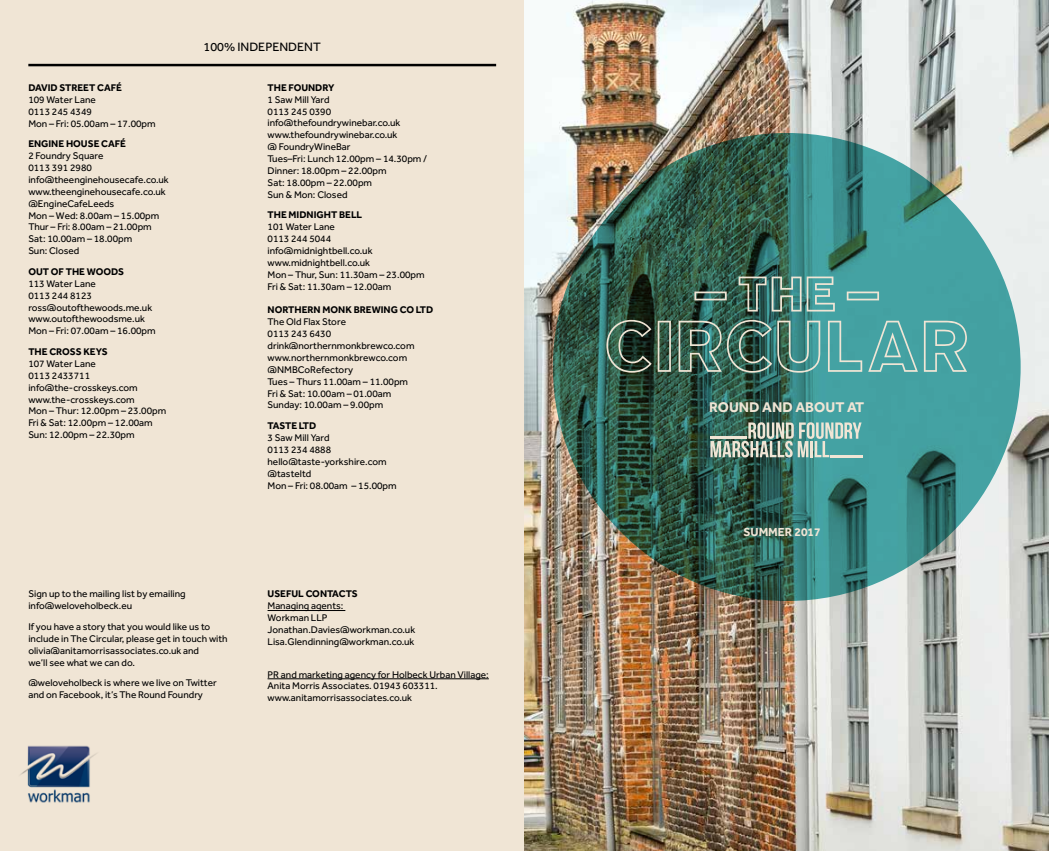
<style>
.page{position:relative;width:1049px;height:851px;background:#fff}
.page>*{position:absolute;margin:0;border:0;box-sizing:border-box;transform-origin:0 0}
.t1{font:700 14.5px "Effra";color:#f0e5d5}
.t2{font:12.5px "Effra";color:#000}
.t3{font:700 12px "Effra";color:#f0e5d5}
.t4{font:10px/11.9px "Effra";color:#000}
.t5{font:700 10px "Effra";color:#000}
</style>
<div class="page">
<div style="left:0;top:0;width:1049px;height:850px;background:#f0e5d5"></div>
<img style="left:524px;top:0;width:525px;height:850px">
<svg style="left:553px;top:133px;width:467px;height:468px;background:#36756d"></svg>
<hr style="left:268px;top:610px;width:77px;height:1px;background:#000">
<hr style="left:268px;top:678px;width:221px;height:1px;background:#000">
<hr style="left:28px;top:64px;width:468px;height:2px;background:#000">
<img style="left:20px;top:745px;width:77px;height:58px">
<svg style="left:710px;top:422px;width:151px;height:35px"></svg>
<hr style="left:710px;top:436px;width:36px;height:2px;background:#f0e5d5">
<hr style="left:831px;top:455px;width:32px;height:2px;background:#f0e5d5">
<svg style="left:694px;top:291px;width:33px;height:9px"></svg>
<svg style="left:739px;top:276px;width:27px;height:35px"></svg>
<svg style="left:772px;top:276px;width:29px;height:35px"></svg>
<svg style="left:807px;top:276px;width:28px;height:35px"></svg>
<svg style="left:847px;top:291px;width:32px;height:9px"></svg>
<svg style="left:606px;top:320px;width:46px;height:52px;background:#3e5345"></svg>
<img style="left:678px;top:320px;width:142px;height:52px">
<svg style="left:828px;top:321px;width:34px;height:51px;background:#5facaa"></svg>
<svg style="left:658px;top:321px;width:13px;height:51px"></svg>
<svg style="left:868px;top:321px;width:50px;height:51px;background:#5eabaa"></svg>
<svg style="left:924px;top:321px;width:43px;height:51px;background:#66afac"></svg>
<p class="t5" style="left:28px;top:81px;width:95px">DAVID STREET CAFÉ</p>
<p class="t4" style="left:28px;top:93px;width:129px">109 Water Lane<br>0113 245 4349<br>Mon – Fri: 05.00am – 17.00pm</p>
<p class="t5" style="left:28px;top:138px;width:99px">ENGINE HOUSE CAFÉ</p>
<p class="t4" style="left:28px;top:150px;width:142px">2 Foundry Square<br>0113 391 2980 info@theenginehousecafe.co.uk www.theenginehousecafe.co.uk @EngineCafeLeeds<br>Mon – Wed: 8.00am – 15.00pm<br>Thur – Fri: 8.00am – 21.00pm<br>Sat: 10.00am – 18.00pm<br>Sun: Closed</p>
<p class="t5" style="left:28px;top:265px;width:97px">OUT OF THE WOODS</p>
<p class="t4" style="left:28px;top:277px;width:129px">113 Water Lane<br>0113 244 8123 ross@outofthewoods.me.uk www.outofthewoodsme.uk<br>Mon – Fri: 07.00am – 16.00pm</p>
<p class="t5" style="left:28px;top:345px;width:81px">THE CROSS KEYS</p>
<p class="t4" style="left:28px;top:357px;width:139px">107 Water Lane<br>0113 2433711 info@the-crosskeys.com www.the-crosskeys.com<br>Mon – Thur: 12.00pm – 23.00pm<br>Fri &amp; Sat: 12.00pm – 12.00am<br>Sun: 12.00pm – 22.30pm</p>
<p class="t2" style="left:204px;top:39px;width:119px">100% INDEPENDENT</p>
<p class="t5" style="left:268px;top:81px;width:68px">THE FOUNDRY</p>
<p class="t4" style="left:268px;top:93px;width:161px">1 Saw Mill Yard<br>0113 245 0390 info@thefoundrywinebar.co.uk www.thefoundrywinebar.co.uk<br>@ FoundryWineBar<br>Tues–Fri: Lunch 12.00pm – 14.30pm /<br>Dinner: 18.00pm – 22.00pm<br>Sat: 18.00pm – 22.00pm<br>Sun &amp; Mon: Closed</p>
<p class="t5" style="left:268px;top:209px;width:96px">THE MIDNIGHT BELL</p>
<p class="t4" style="left:268px;top:221px;width:159px">101 Water Lane<br>0113 244 5044 info@midnightbell.co.uk www.midnightbell.co.uk<br>Mon – Thur, Sun: 11.30am – 23.00pm<br>Fri &amp; Sat: 11.30am – 12.00am</p>
<p class="t5" style="left:268px;top:304px;width:167px">NORTHERN MONK BREWING CO LTD</p>
<p class="t4" style="left:268px;top:316px;width:148px">The Old Flax Store<br>0113 243 6430 drink@northernmonkbrewco.com www.northernmonkbrewco.com @NMBCoRefectory<br>Tues – Thurs 11.00am – 11.00pm<br>Fri &amp; Sat: 10.00am – 01.00am<br>Sunday: 10.00am – 9.00pm</p>
<p class="t5" style="left:268px;top:419px;width:50px">TASTE LTD</p>
<p class="t4" style="left:268px;top:431px;width:131px">3 Saw Mill Yard<br>0113 234 4888 hello@taste-yorkshire.com @tasteltd<br>Mon – Fri: 08.00am – 15.00pm</p>
<p class="t4" style="left:28px;top:588px;width:159px">Sign up to the mailing list by emailing info@weloveholbeck.eu</p>
<p class="t4" style="left:28px;top:620px;width:201px">If you have a story that you would like us to include in The Circular, please get in touch with olivia@anitamorrisassociates.co.uk and<br>we’ll see what we can do.</p>
<p class="t4" style="left:28px;top:677px;width:190px">@weloveholbeck is where we live on Twitter and on Facebook, it’s The Round Foundry</p>
<p class="t5" style="left:268px;top:588px;width:92px">USEFUL CONTACTS</p>
<p class="t4" style="left:268px;top:599px;width:149px">Managing agents:<br>Workman LLP<br>Jonathan.Davies@workman.co.uk<br>Lisa.Glendinning@workman.co.uk</p>
<p class="t4" style="left:268px;top:668px;width:223px">PR and marketing agency for Holbeck Urban Village:<br>Anita Morris Associates. 01943 603311. www.anitamorrisassociates.co.uk</p>
<h1 class="t1" style="left:709px;top:398px;width:157px">ROUND AND ABOUT AT</h1>
<p class="t3" style="left:743px;top:524px;width:79px">SUMMER 2017</p>
</div>
